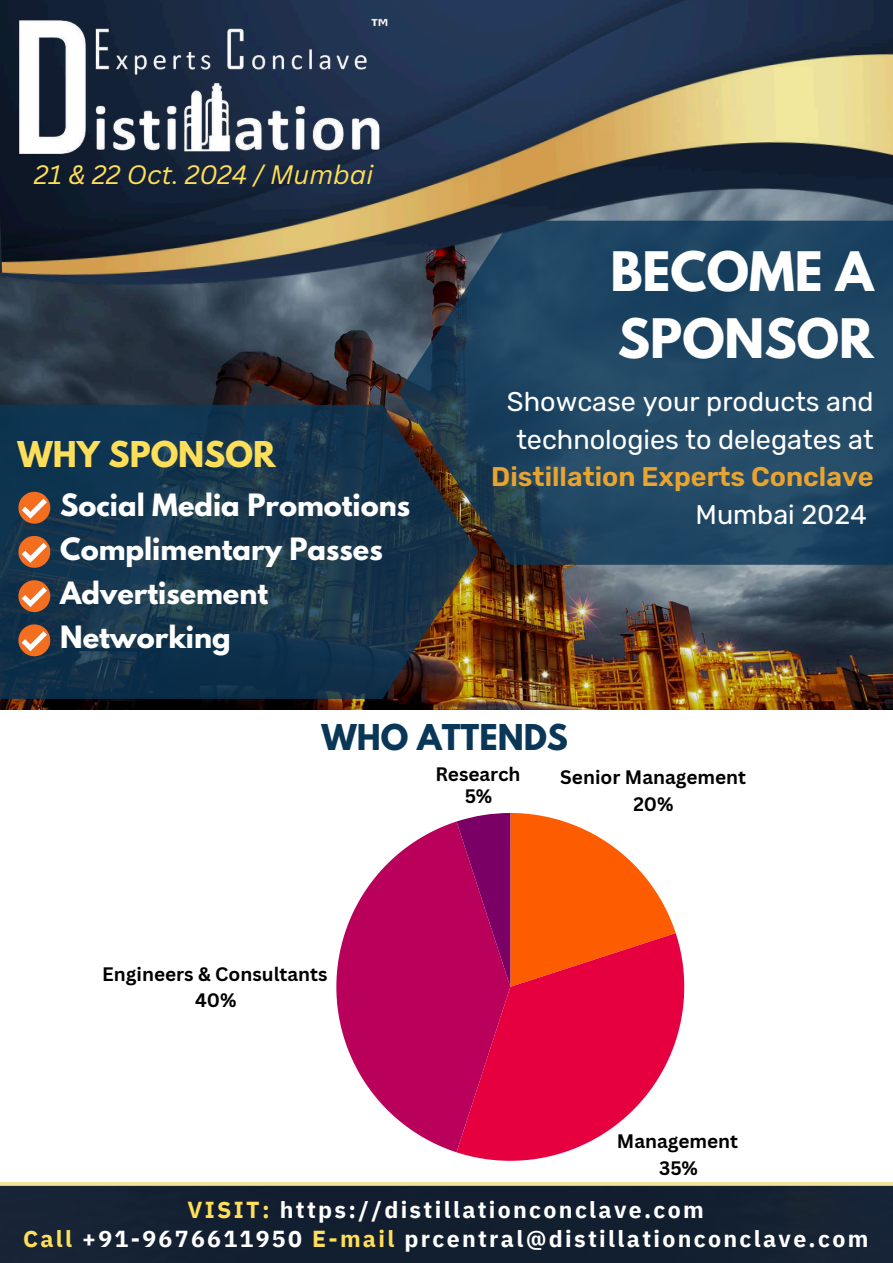
<style>
.page{position:relative;width:893px;height:1263px;background:#fff}
.page>*{position:absolute;margin:0;border:0;box-sizing:border-box;transform-origin:0 0}
.t1{font:700 48.22px/66.9px "League Spartan";color:#fff}
.t2{font:700 31.5px "League Spartan";color:#0a3758}
.t3{font:700 31.5px "League Spartan";color:#ffde59}
.t4{font:700 27.22px/44.2px "League Spartan";color:#fff}
.t5{font:27px/37.7px "Rubik";color:#fff;text-align:center}
.t6{font:600 27px "Rubik";color:#e9a32f}
.t7{font:italic 25.88px "Canva Sans";color:#ffde59}
.t8{font:700 23.1px/28.7px "IBM Plex Sans";letter-spacing:.1em;color:#fff;text-align:center}
.t9{font:700 18.98px/26.5px "Canva Sans";color:#000;text-align:center}
.s1{color:#ffde59}
</style>
<div class="page">
<div style="left:0;top:1186px;width:893px;height:32px;background:#121f30"></div>
<img style="left:0;top:394px;width:893px;height:316px">
<svg style="left:398px;top:394px;width:495px;height:171px;background:#214661"></svg>
<svg style="left:0;top:405px;width:478px;height:294px;background:#1c3648"></svg>
<svg style="left:18px;top:492px;width:32px;height:32px"></svg>
<svg style="left:18px;top:580px;width:32px;height:32px"></svg>
<svg style="left:18px;top:536px;width:32px;height:32px"></svg>
<svg style="left:18px;top:624px;width:32px;height:32px"></svg>
<div style="left:0;top:1218px;width:893px;height:45px;background:#121f30"></div>
<svg style="left:0;top:1182px;width:893px;height:4px;background:#eadc95"></svg>
<img style="left:0;top:0;width:893px;height:394px">
<img style="left:17px;top:15px;width:372px;height:144px">
<svg style="left:456px;top:934px;width:228px;height:227px;fill:#e6003f"></svg>
<svg style="left:336px;top:821px;width:174px;height:331px;fill:#b9005a"></svg>
<svg style="left:456px;top:813px;width:220px;height:174px;background:#e25244"></svg>
<p class="t7" style="left:34px;top:156px;width:341px">21 &amp; 22 Oct. 2024 / Mumbai</p>
<h2 class="t3" style="left:17px;top:438px;width:260px">WHY SPONSOR</h2>
<p class="t4" style="left:60px;top:486px;width:351px">Social Media Promotions<br>Complimentary Passes<br>Advertisement<br>Networking</p>
<h1 class="t1" style="left:610px;top:245px;width:265px">BECOME A<br>SPONSOR</h1>
<p class="t5" style="left:507px;top:383px;width:368px">Showcase your products and technologies to delegates at</p>
<p class="t6" style="left:491px;top:461px;width:384px">Distillation Experts Conclave</p>
<p class="t5" style="left:695px;top:496px;width:173px">Mumbai 2024</p>
<h2 class="t2" style="left:321px;top:721px;width:248px">WHO ATTENDS</h2>
<p class="t9" style="left:102px;top:960px;width:227px">Engineers &amp; Consultants<br>40%</p>
<p class="t9" style="left:435px;top:762px;width:87px;line-height:22.5px">Research<br>5%</p>
<p class="t9" style="left:560px;top:763px;width:187px">Senior Management<br>20%</p>
<p class="t9" style="left:617px;top:1128px;width:123px">Management<br>35%</p>
<p class="t8" style="left:23px;top:1195px;width:847px"><span class="s1">VISIT:</span> https://distillationconclave.com<br><span class="s1">Call</span> +91-9676611950 <span class="s1">E-mail</span> prcentral@distillationconclave.com</p>
</div>
